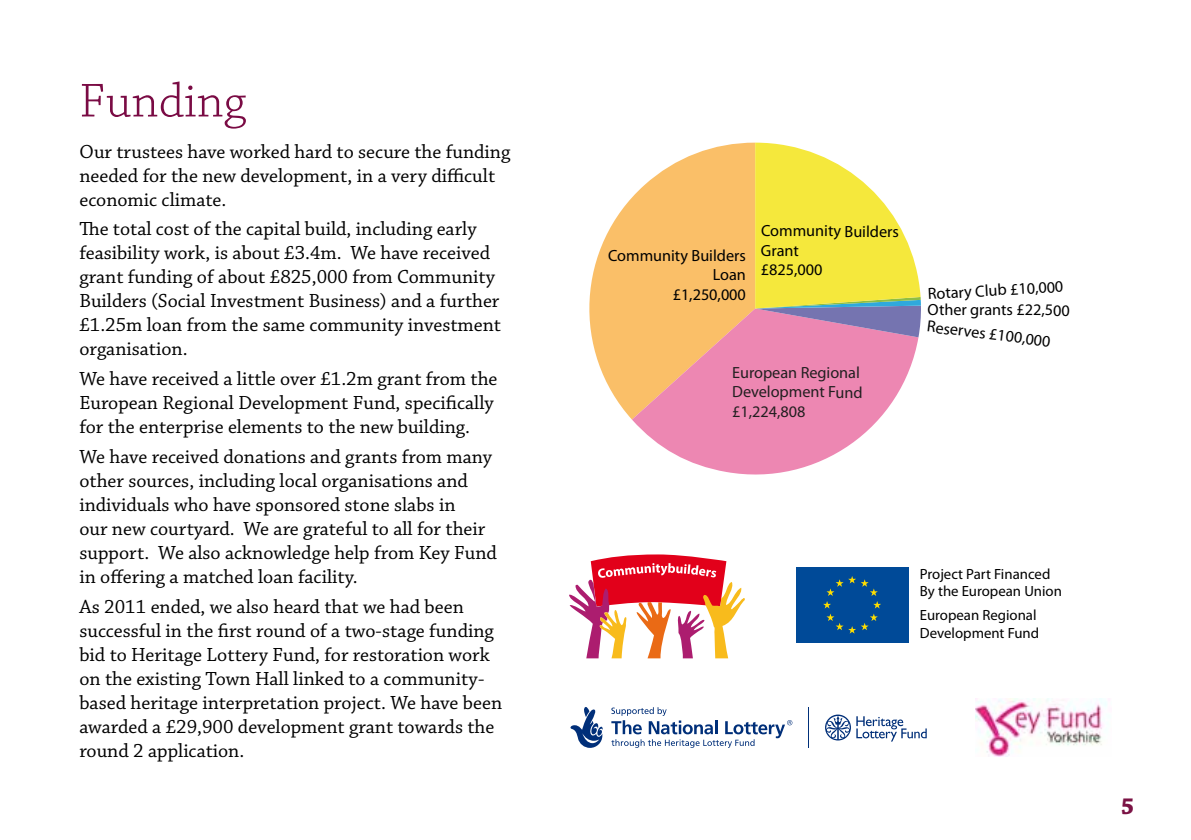
<style>
.page{position:relative;width:1191px;height:840px;background:#fff}
.page>*{position:absolute;margin:0;border:0;box-sizing:border-box;transform-origin:0 0}
.t1{font:300 50px "Chaparral Pro";color:#7a0b44}
.t2{font:700 24px "Chaparral Pro";color:#7b1345}
.t3{font:20px/24px "Chaparral Pro";color:#000}
.t4{font:16.2px/19.4px "Myriad Pro";letter-spacing:-.005em;color:#000;text-align:right}
.t5{font:16.2px/19.4px "Myriad Pro";letter-spacing:-.005em;color:#221f20}
.t6{font:14.8px/17.8px "Myriad Pro";color:#000}
</style>
<div class="page">
<svg style="left:589px;top:142px;width:166px;height:277px;fill:#fabf68"></svg>
<svg style="left:632px;top:308px;width:286px;height:167px;fill:#ed87b2"></svg>
<svg style="left:755px;top:142px;width:166px;height:195px"></svg>
<div style="left:795px;top:567px;width:113px;height:75px;background:#004a98"></div>
<svg style="left:823px;top:576px;width:58px;height:57px"></svg>
<svg style="left:569px;top:554px;width:175px;height:104px"></svg>
<hr style="left:808px;top:706px;width:1px;height:41px;background:#002f79">
<svg style="left:570px;top:707px;width:33px;height:40px"></svg>
<svg style="left:825px;top:714px;width:101px;height:27px"></svg>
<svg style="left:611px;top:707px;width:181px;height:40px"></svg>
<img style="left:975px;top:698px;width:132px;height:57px">
<h1 class="t1" style="left:79px;top:73px;width:168px">Funding</h1>
<p class="t3" style="left:79px;top:140px;width:432px">Our trustees have worked hard to secure the funding needed for the new development, in a very difficult economic climate.</p>
<p class="t3" style="left:79px;top:218px;width:423px">The total cost of the capital build, including early feasibility work, is about £3.4m. We have received grant funding of about £825,000 from Community Builders (Social Investment Business) and a further £1.25m loan from the same community investment organisation.</p>
<p class="t3" style="left:79px;top:367px;width:419px">We have received a little over £1.2m grant from the<br>European Regional Development Fund, specifically for the enterprise elements to the new building.</p>
<p class="t3" style="left:79px;top:445px;width:419px">We have received donations and grants from many other sources, including local organisations and individuals who have sponsored stone slabs in<br>our new courtyard. We are grateful to all for their support. We also acknowledge help from Key Fund in offering a matched loan facility.</p>
<p class="t3" style="left:79px;top:594px;width:424px">As 2011 ended, we also heard that we had been successful in the first round of a two-stage funding bid to Heritage Lottery Fund, for restoration work on the existing Town Hall linked to a community&shy;based heritage interpretation project. We have been awarded a £29,900 development grant towards the round 2 application.</p>
<p class="t4" style="left:608px;top:246px;width:139px">Community Builders<br>Loan<br>£1,250,000</p>
<p class="t4" style="left:761px;top:221px;width:140px;text-align:left">Community Builders<br>Grant<br>£825,000</p>
<p class="t5" style="left:732px;top:363px;width:132px">European Regional<br>Development Fund £1,224,808</p>
<p class="t4" style="left:927px;top:284px;width:137px;rotate:-3deg">Rotary Club £10,000</p>
<p class="t4" style="left:927px;top:300px;width:144px">Other grants £22,500</p>
<p class="t4" style="left:928px;top:317px;width:126px;rotate:7deg">Reserves £100,000</p>
<p class="t6" style="left:920px;top:564px;width:144px">Project Part Financed<br>By the European Union</p>
<p class="t6" style="left:920px;top:606px;width:121px">European Regional<br>Development Fund</p>
<p class="t2" style="left:1120px;top:792px;width:15px">5</p>
</div>
